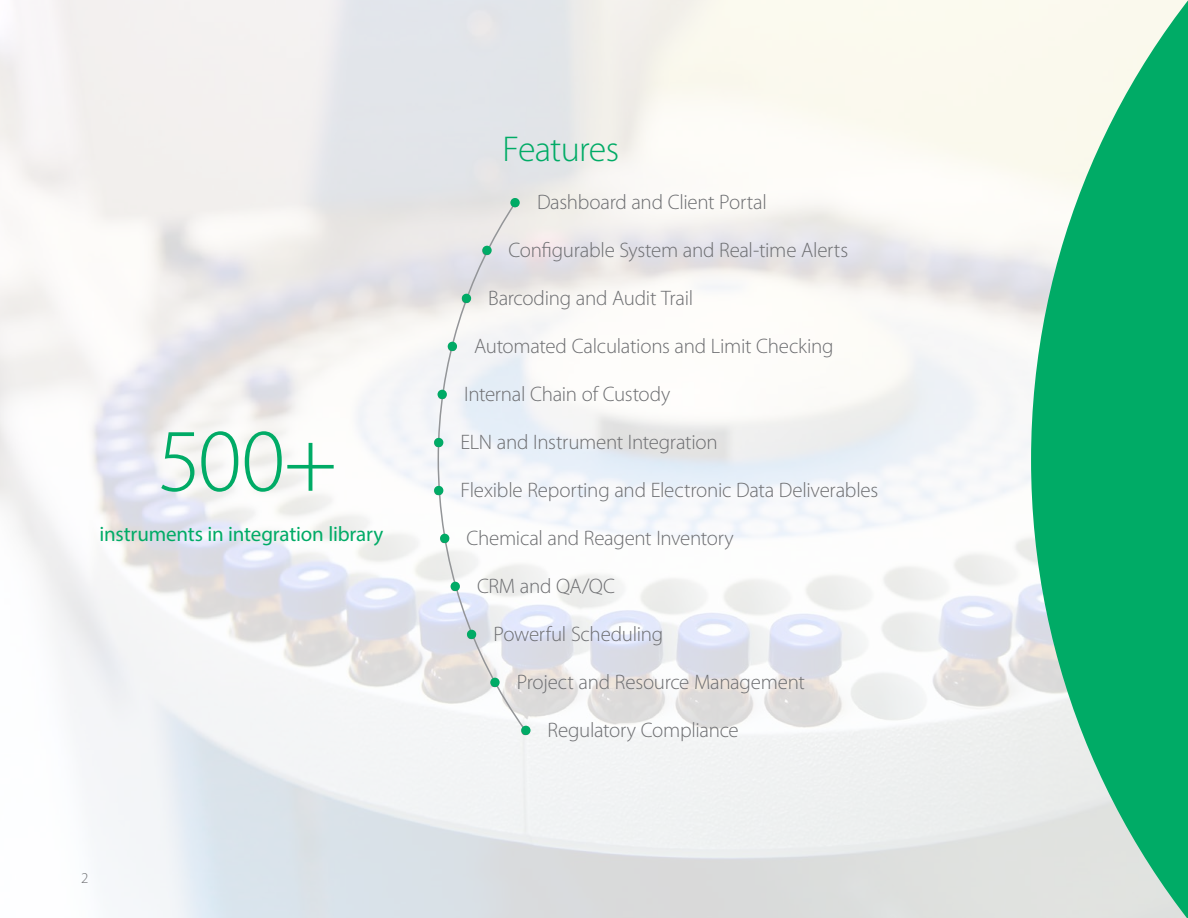
<style>
.page{position:relative;width:1188px;height:918px;background:#fff}
.page>*{position:absolute;margin:0;border:0;box-sizing:border-box;transform-origin:0 0}
.t1{font:300 90px "Myriad Pro";color:#00ab66}
.t2{font:300 36px "Myriad Pro";letter-spacing:-.025em;color:#00ab66}
.t3{font:300 21px "Myriad Pro";letter-spacing:-.015em;color:#6d6e71}
.t4{font:21px "Myriad Pro";letter-spacing:-.01em;color:#00ab66}
.t5{font:300 15px "Myriad Pro";color:#6d6e71}
.s1{font-family:"Korolev";font-weight:500}
</style>
<div class="page">
<svg style="left:1031px;top:0;width:157px;height:918px;background:#4bc08f"></svg>
<svg style="left:437px;top:200px;width:90px;height:532px"></svg>
<div style="left:482px;top:246px;width:10px;height:9px;background:#00ab66;border-radius:50%"></div>
<div style="left:462px;top:294px;width:9px;height:9px;background:#00ab66;border-radius:50%"></div>
<div style="left:448px;top:342px;width:9px;height:9px;background:#00ab66;border-radius:50%"></div>
<div style="left:438px;top:390px;width:9px;height:9px;background:#00ab66;border-radius:50%"></div>
<div style="left:434px;top:438px;width:9px;height:9px;background:#00ab66;border-radius:50%"></div>
<div style="left:434px;top:486px;width:9px;height:9px;background:#00ab66;border-radius:50%"></div>
<div style="left:440px;top:534px;width:9px;height:9px;background:#00ab66;border-radius:50%"></div>
<div style="left:451px;top:582px;width:9px;height:9px;background:#00ab66;border-radius:50%"></div>
<div style="left:467px;top:630px;width:9px;height:9px;background:#00ab66;border-radius:50%"></div>
<div style="left:490px;top:678px;width:10px;height:9px;background:#00ab66;border-radius:50%"></div>
<div style="left:521px;top:726px;width:10px;height:9px;background:#00ab66;border-radius:50%"></div>
<div style="left:510px;top:198px;width:10px;height:9px;background:#00ab66;border-radius:50%"></div>
<h1 class="t1" style="left:158px;top:407px;width:181px">500+</h1>
<p class="t4" style="left:100px;top:521px;width:285px">instruments in integration library</p>
<h2 class="t2" style="left:502px;top:127px;width:118px">Features</h2>
<p class="t3" style="left:510px;top:189px;width:258px"><span class="s1">•</span> Dashboard and Client Portal</p>
<p class="t3" style="left:482px;top:237px;width:368px"><span class="s1">•</span> Configurable System and Real-time Alerts</p>
<p class="t3" style="left:461px;top:285px;width:233px"><span class="s1">•</span> Barcoding and Audit Trail</p>
<p class="t3" style="left:447px;top:333px;width:388px"><span class="s1">•</span> Automated Calculations and Limit Checking</p>
<p class="t3" style="left:437px;top:381px;width:235px"><span class="s1">•</span> Internal Chain of Custody</p>
<p class="t3" style="left:434px;top:429px;width:286px"><span class="s1">•</span> ELN and Instrument Integration</p>
<p class="t3" style="left:434px;top:477px;width:446px"><span class="s1">•</span> Flexible Reporting and Electronic Data Deliverables</p>
<p class="t3" style="left:440px;top:525px;width:296px"><span class="s1">•</span> Chemical and Reagent Inventory</p>
<p class="t3" style="left:450px;top:573px;width:166px"><span class="s1">•</span> CRM and QA/QC</p>
<p class="t3" style="left:467px;top:621px;width:198px"><span class="s1">•</span> Powerful Scheduling</p>
<p class="t3" style="left:490px;top:669px;width:317px"><span class="s1">•</span> Project and Resource Management</p>
<p class="t3" style="left:521px;top:717px;width:220px"><span class="s1">•</span> Regulatory Compliance</p>
<p class="t5" style="left:81px;top:869px;width:9px">2</p>
</div>
